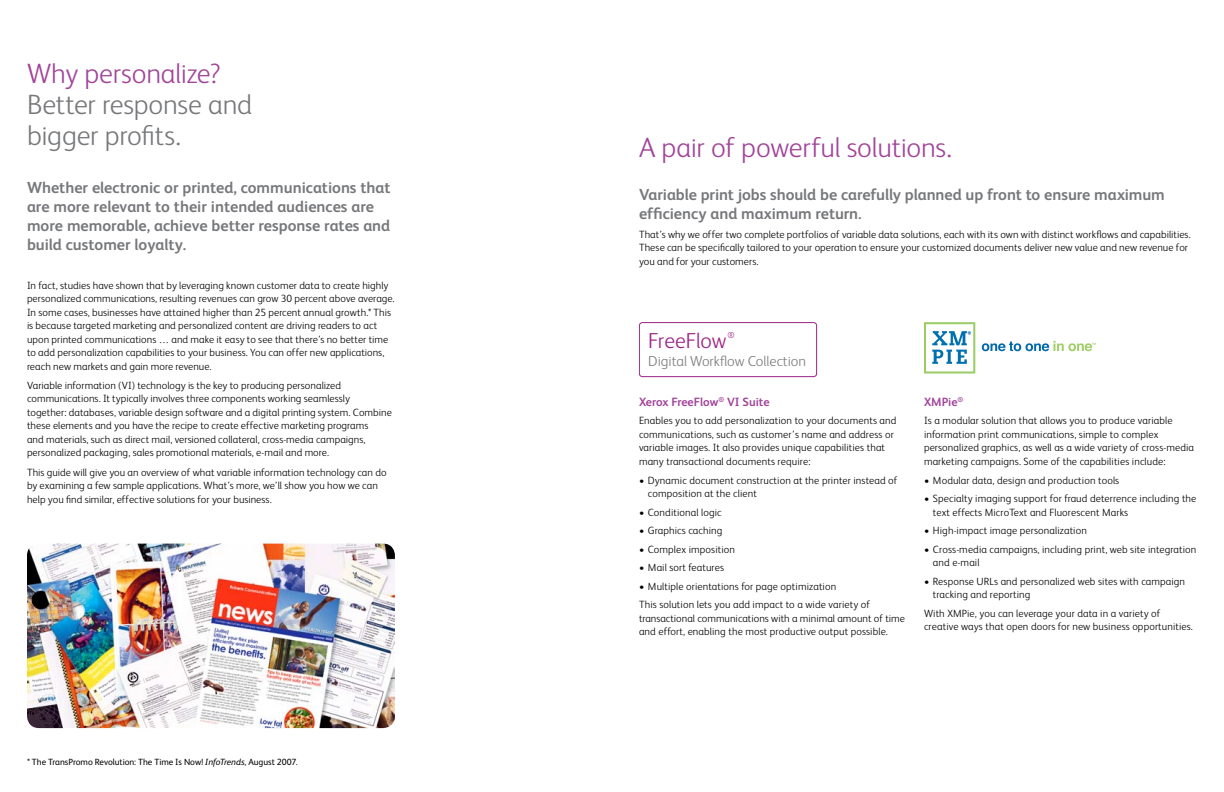
<style>
.page{position:relative;width:1224px;height:792px;background:#fff}
.page>*{position:absolute;margin:0;border:0;box-sizing:border-box;transform-origin:0 0}
.t1{font:300 28px "Xerox Sans";letter-spacing:-.01em;color:#a2459a}
.t2{font:300 28px/31px "Xerox Sans";letter-spacing:-.01em;color:#77787b}
.t3{font:300 21.7px "Xerox Sans";color:#9b2483}
.t4{font:700 16px/19px "Xerox Sans";color:#77787b}
.t5{font:300 14.5px "Xerox Sans";color:#7e7e7e}
.t6{font:700 12px "Xerox Sans";color:#a2459a}
.t7{font:300 10.5px/13.5px "Xerox Sans";letter-spacing:.005em;color:#000}
.t8{font:9px "Xerox Sans";color:#000}
.t9{font:300 8.7px "Xerox Sans";color:#9b2483}
.t10{font:6.7px "Myriad";color:#0070af}
.s1{font-style:italic}
</style>
<div class="page">
<img style="left:27px;top:544px;width:368px;height:184px">
<div style="left:639px;top:322px;width:178px;height:55px;border:1px solid #9b2483;border-radius:3px"></div>
<svg style="left:924px;top:322px;width:51px;height:52px"></svg>
<svg style="left:982px;top:341px;width:114px;height:10px"></svg>
<h1 class="t1" style="left:27px;top:55px;width:196px">Why personalize?</h1>
<h1 class="t2" style="left:27px;top:88px;width:227px">Better response and bigger profits.</h1>
<h3 class="t4" style="left:27px;top:177px;width:365px">Whether electronic or printed, communications that are more relevant to their intended audiences are more memorable, achieve better response rates and build customer loyalty.</h3>
<p class="t7" style="left:27px;top:278px;width:369px">In fact, studies have shown that by leveraging known customer data to create highly personalized communications, resulting revenues can grow 30 percent above average.<br>In some cases, businesses have attained higher than 25 percent annual growth.* This is because targeted marketing and personalized content are driving readers to act upon printed communications … and make it easy to see that there’s no better time to add personalization capabilities to your business. You can offer new applications, reach new markets and gain more revenue.</p>
<p class="t7" style="left:27px;top:378px;width:366px">Variable information (VI) technology is the key to producing personalized communications. It typically involves three components working seamlessly together: databases, variable design software and a digital printing system. Combine these elements and you have the recipe to create effective marketing programs<br>and materials, such as direct mail, versioned collateral, cross-media campaigns, personalized packaging, sales promotional materials, e-mail and more.</p>
<p class="t7" style="left:27px;top:465px;width:361px">This guide will give you an overview of what variable information technology can do by examining a few sample applications. What’s more, we’ll show you how we can help you find similar, effective solutions for your business.</p>
<p class="t8" style="left:27px;top:756px;width:272px">* The TransPromo Revolution: The Time Is Now! <span class="s1">InfoTrends,</span> August 2007.</p>
<h1 class="t1" style="left:639px;top:129px;width:314px">A pair of powerful solutions.</h1>
<h3 class="t4" style="left:639px;top:185px;width:527px">Variable print jobs should be carefully planned up front to ensure maximum efficiency and maximum return.</h3>
<p class="t7" style="left:639px;top:227px;width:553px">That’s why we offer two complete portfolios of variable data solutions, each with its own with distinct workflows and capabilities.<br>These can be specifically tailored to your operation to ensure your customized documents deliver new value and new revenue for you and for your customers.</p>
<h2 class="t3" style="left:648px;top:327px;width:80px">FreeFlow</h2>
<p class="t9" style="left:728px;top:329px;width:9px">®</p>
<p class="t10" style="left:968px;top:330px;width:5px">®</p>
<h3 class="t5" style="left:648px;top:351px;width:160px">Digital Workflow Collection</h3>
<p class="t6" style="left:639px;top:394px;width:132px">Xerox FreeFlow<sup>®</sup> VI Suite</p>
<p class="t7" style="left:639px;top:414px;width:259px">Enables you to add personalization to your documents and communications, such as customer’s name and address or variable images. It also provides unique capabilities that many transactional documents require:</p>
<p class="t7" style="left:648px;top:473px;width:251px;text-indent:-9px">• Dynamic document construction at the printer instead of composition at the client</p>
<p class="t7" style="left:639px;top:505px;width:84px">• Conditional logic</p>
<p class="t7" style="left:639px;top:523px;width:85px">• Graphics caching</p>
<p class="t7" style="left:639px;top:542px;width:98px">• Complex imposition</p>
<p class="t7" style="left:639px;top:560px;width:87px">• Mail sort features</p>
<p class="t7" style="left:639px;top:576px;width:233px;line-height:18.5px">• Multiple orientations for page optimization<br>This solution lets you add impact to a wide variety of</p>
<p class="t7" style="left:639px;top:611px;width:267px">transactional communications with a minimal amount of time and effort, enabling the most productive output possible.</p>
<p class="t6" style="left:924px;top:394px;width:41px">XMPie<sup>®</sup></p>
<p class="t7" style="left:924px;top:414px;width:272px">Is a modular solution that allows you to produce variable information print communications, simple to complex personalized graphics, as well as a wide variety of cross-media marketing campaigns. Some of the capabilities include:</p>
<p class="t7" style="left:924px;top:473px;width:197px">• Modular data, design and production tools</p>
<p class="t7" style="left:933px;top:491px;width:265px;text-indent:-9px">• Specialty imaging support for fraud deterrence including the text effects MicroText and Fluorescent Marks</p>
<p class="t7" style="left:924px;top:523px;width:164px">• High-impact image personalization</p>
<p class="t7" style="left:933px;top:542px;width:265px;text-indent:-9px">• Cross-media campaigns, including print, web site integration and e-mail</p>
<p class="t7" style="left:933px;top:574px;width:254px;text-indent:-9px">• Response URLs and personalized web sites with campaign tracking and reporting</p>
<p class="t7" style="left:924px;top:606px;width:271px">With XMPie, you can leverage your data in a variety of creative ways that open doors for new business opportunities.</p>
</div>
